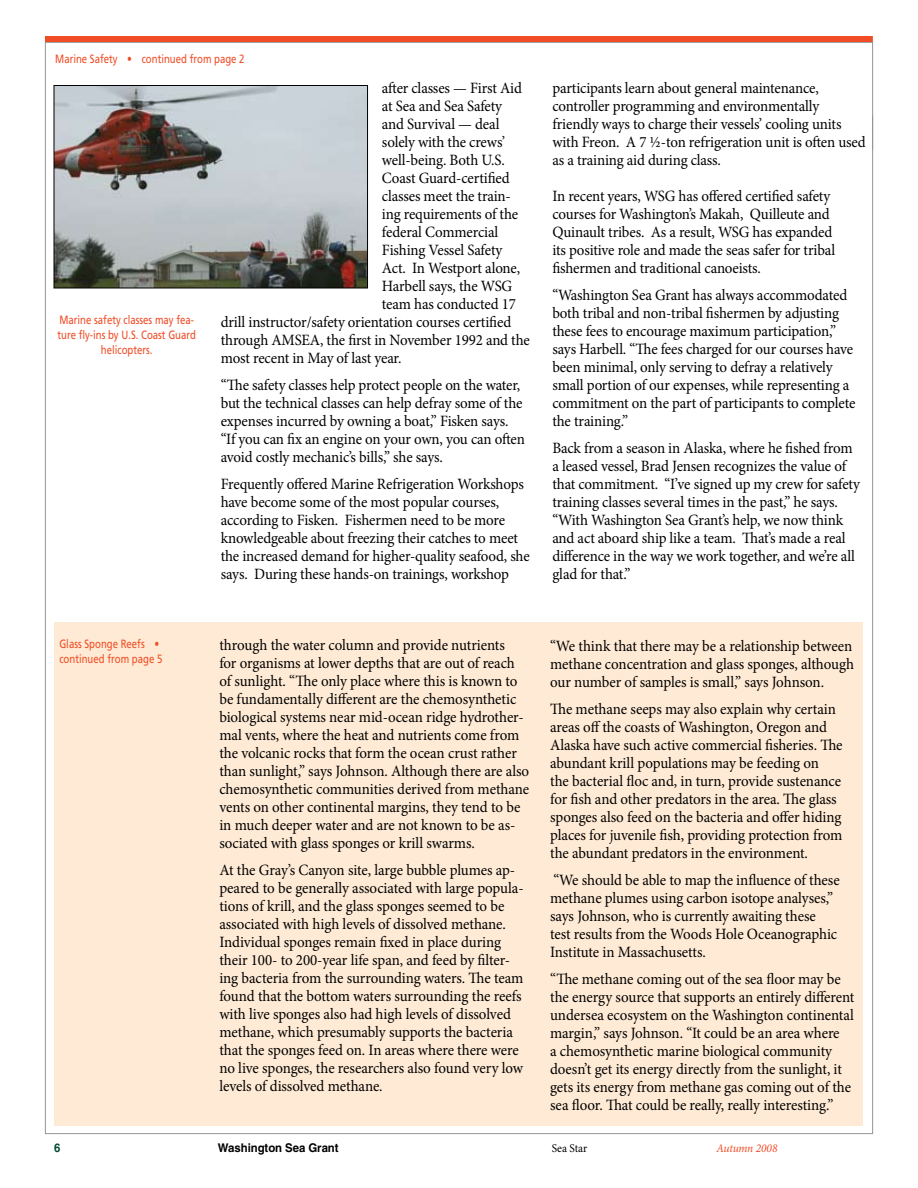
<style>
.page{position:relative;width:918px;height:1188px;background:#fff}
.page>*{position:absolute;margin:0;border:0;box-sizing:border-box;transform-origin:0 0}
.t1{font:15.75px/18px "Minion Pro";letter-spacing:-.01em;color:#000;scale:.95 1}
.t2{font:12px/15px "Frutiger LT Std";color:#f04d27;scale:.8 1}
.t3{font:700 12px "Helvetica";letter-spacing:-.005em;color:#000;scale:.95 1}
.t4{font:italic 12px "Minion Pro";letter-spacing:-.015em;color:#f04d27;scale:.95 1}
.t5{font:12px "Minion Pro";color:#000;scale:.95 1}
.t6{font:700 12px "Helvetica";color:#004a30;scale:.95 1}
</style>
<div class="page">
<img style="left:56px;top:87px;width:310px;height:199px">
<div style="left:54px;top:85px;width:314px;height:203px;border:1px solid #000"></div>
<div style="left:55px;top:622px;width:808px;height:503px;background:#ffebd5"></div>
<hr style="left:872px;top:116px;width:1px;height:34px;background:#939598">
<div style="left:45px;top:36px;width:828px;height:6px;background:#f04d27"></div>
<p class="t2" style="left:55px;top:51px;width:238px">Marine Safety • continued from page 2</p>
<p class="t2" style="left:57px;top:312px;width:175px;text-align:center">Marine safety classes may fea&shy;ture fly-ins by U.S. Coast Guard helicopters.</p>
<p class="t1" style="left:382px;top:79px;width:149px">after classes — First Aid</p>
<p class="t1" style="left:382px;top:97px;width:128px">at Sea and Sea Safety</p>
<p class="t1" style="left:382px;top:115px;width:125px">and Survival — deal</p>
<p class="t1" style="left:382px;top:133px;width:131px">solely with the crews’</p>
<p class="t1" style="left:382px;top:151px;width:131px">well-being. Both U.S.</p>
<p class="t1" style="left:382px;top:169px;width:136px">Coast Guard-certified</p>
<p class="t1" style="left:382px;top:187px;width:137px">classes meet the train-</p>
<p class="t1" style="left:382px;top:205px;width:145px">ing requirements of the</p>
<p class="t1" style="left:382px;top:223px;width:124px">federal Commercial</p>
<p class="t1" style="left:382px;top:241px;width:128px">Fishing Vessel Safety</p>
<p class="t1" style="left:382px;top:259px;width:147px">Act. In Westport alone,</p>
<p class="t1" style="left:382px;top:277px;width:139px">Harbell says, the WSG</p>
<p class="t1" style="left:382px;top:295px;width:142px">team has conducted 17</p>
<p class="t1" style="left:221px;top:313px;width:307px">drill instructor/safety orientation courses certified</p>
<p class="t1" style="left:221px;top:331px;width:327px">through AMSEA, the first in November 1992 and the</p>
<p class="t1" style="left:221px;top:349px;width:192px">most recent in May of last year.</p>
<p class="t1" style="left:221px;top:376px;width:322px">“The safety classes help protect people on the water, but the technical classes can help defray some of the expenses incurred by owning a boat,” Fisken says. “If you can fix an engine on your own, you can often avoid costly mechanic’s bills,” she says.</p>
<p class="t1" style="left:221px;top:475px;width:327px">Frequently offered Marine Refrigeration Workshops have become some of the most popular courses, according to Fisken. Fishermen need to be more knowledgeable about freezing their catches to meet the increased demand for higher-quality seafood, she says. During these hands-on trainings, workshop</p>
<p class="t1" style="left:552px;top:79px;width:331px">participants learn about general maintenance, controller programming and environmentally friendly ways to charge their vessels’ cooling units with Freon. A 7 1/2-ton refrigeration unit is often used as a training aid during class.</p>
<p class="t1" style="left:552px;top:187px;width:299px">In recent years, WSG has offered certified safety courses for Washington’s Makah, Quilleute and Quinault tribes. As a result, WSG has expanded its positive role and made the seas safer for tribal fishermen and traditional canoeists.</p>
<p class="t1" style="left:552px;top:286px;width:320px">“Washington Sea Grant has always accommodated both tribal and non-tribal fishermen by adjusting these fees to encourage maximum participation,” says Harbell. “The fees charged for our courses have been minimal, only serving to defray a relatively small portion of our expenses, while representing a commitment on the part of participants to complete the training.”</p>
<p class="t1" style="left:552px;top:439px;width:325px">Back from a season in Alaska, where he fished from a leased vessel, Brad Jensen recognizes the value of that commitment. “I’ve signed up my crew for safety training classes several times in the past,” he says. “With Washington Sea Grant’s help, we now think and act aboard ship like a team. That’s made a real difference in the way we work together, and we’re all glad for that.”</p>
<p class="t2" style="left:59px;top:637px;width:130px">Glass Sponge Reefs • continued from page 5</p>
<p class="t1" style="left:219px;top:636px;width:328px">through the water column and provide nutrients<br>for organisms at lower depths that are out of reach of sunlight. “The only place where this is known to be fundamentally different are the chemosynthetic biological systems near mid-ocean ridge hydrother&shy;mal vents, where the heat and nutrients come from the volcanic rocks that form the ocean crust rather than sunlight,” says Johnson. Although there are also chemosynthetic communities derived from methane vents on other continental margins, they tend to be in much deeper water and are not known to be as&shy;sociated with glass sponges or krill swarms.</p>
<p class="t1" style="left:219px;top:861px;width:322px">At the Gray’s Canyon site, large bubble plumes ap&shy;peared to be generally associated with large popula&shy;tions of krill, and the glass sponges seemed to be associated with high levels of dissolved methane.<br>Individual sponges remain fixed in place during their 100- to 200-year life span, and feed by filter&shy;ing bacteria from the surrounding waters. The team found that the bottom waters surrounding the reefs with live sponges also had high levels of dissolved methane, which presumably supports the bacteria that the sponges feed on. In areas where there were no live sponges, the researchers also found very low levels of dissolved methane.</p>
<p class="t1" style="left:550px;top:637px;width:321px;text-align:justify">“We think that there may be a relationship between methane concentration and glass sponges, although our number of samples is small,” says Johnson.</p>
<p class="t1" style="left:550px;top:700px;width:309px">The methane seeps may also explain why certain areas off the coasts of Washington, Oregon and Alaska have such active commercial fisheries. The abundant krill populations may be feeding on<br>the bacterial floc and, in turn, provide sustenance for fish and other predators in the area. The glass sponges also feed on the bacteria and offer hiding places for juvenile fish, providing protection from the abundant predators in the environment.</p>
<p class="t1" style="left:550px;top:871px;width:306px">“We should be able to map the influence of these methane plumes using carbon isotope analyses,” says Johnson, who is currently awaiting these test results from the Woods Hole Oceanographic Institute in Massachusetts.</p>
<p class="t1" style="left:550px;top:970px;width:322px">“The methane coming out of the sea floor may be the energy source that supports an entirely different undersea ecosystem on the Washington continental margin,” says Johnson. “It could be an area where<br>a chemosynthetic marine biological community doesn’t get its energy directly from the sunlight, it gets its energy from methane gas coming out of the sea floor. That could be really, really interesting.”</p>
<p class="t6" style="left:54px;top:1141px;width:8px">6</p>
<p class="t3" style="left:218px;top:1141px;width:129px">Washington Sea Grant</p>
<p class="t5" style="left:552px;top:1140px;width:39px">Sea Star</p>
<p class="t4" style="left:716px;top:1140px;width:66px">Autumn 2008</p>
</div>
